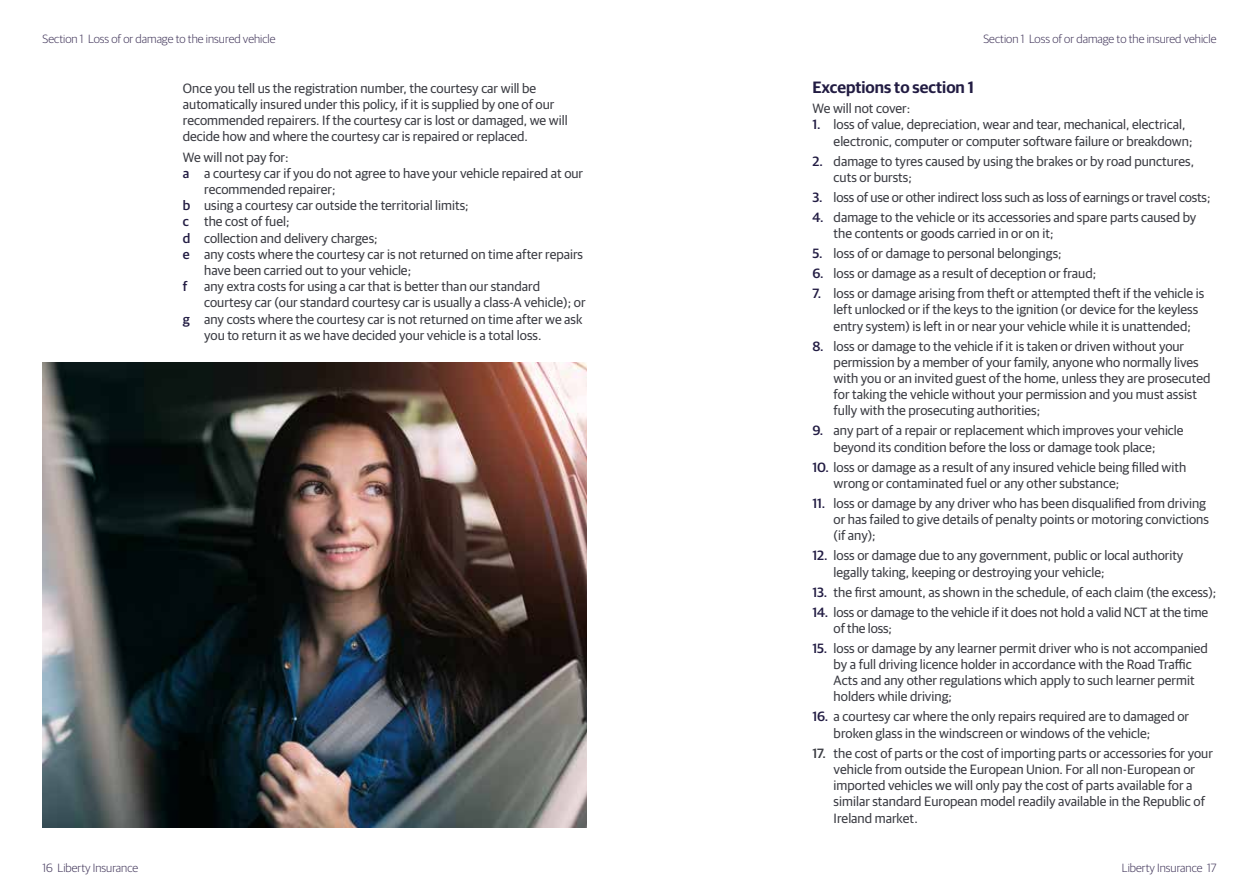
<style>
.page{position:relative;width:1259px;height:893px;background:#fff}
.page>*{position:absolute;margin:0;border:0;box-sizing:border-box;transform-origin:0 0}
.LIB_H2{font:600 16.5px "Guardian Sans";color:#221c43}
.body_copy_spaced_tab{font:13.5px/16.2px "Guardian Sans";color:#3b3c43}
.LIB_body_copy_spaced{font:13.5px/16.2px "Guardian Sans";color:#3b3c43}
.t1{font:300 12px "Guardian Sans";color:#403459}
.s1{font-weight:500;color:#221c43}
.s2{font-weight:500}
</style>
<div class="page">
<img style="left:43px;top:362px;width:544px;height:465px">
<p class="t1" style="left:43px;top:30px;width:235px">Section 1 Loss of or damage to the insured vehicle</p>
<p class="t1" style="left:983px;top:30px;width:235px">Section 1 Loss of or damage to the insured vehicle</p>
<p class="LIB_body_copy_spaced" style="left:183px;top:79px;width:386px">Once you tell us the registration number, the courtesy car will be automatically insured under this policy, if it is supplied by one of our recommended repairers. If the courtesy car is lost or damaged, we will decide how and where the courtesy car is repaired or replaced.</p>
<p class="LIB_body_copy_spaced" style="left:183px;top:148px;width:107px">We will not pay for:</p>
<p class="LIB_body_copy_spaced" style="left:204px;top:164px;width:380px;text-indent:-21px"><span class="s1">a</span> a courtesy car if you do not agree to have your vehicle repaired at our recommended repairer;</p>
<p class="LIB_body_copy_spaced" style="left:183px;top:196px;width:287px"><span class="s1">b</span> using a courtesy car outside the territorial limits;</p>
<p class="LIB_body_copy_spaced" style="left:183px;top:213px;width:108px"><span class="s1">c</span> the cost of fuel;</p>
<p class="LIB_body_copy_spaced" style="left:183px;top:229px;width:196px"><span class="s1">d</span> collection and delivery charges;</p>
<p class="LIB_body_copy_spaced" style="left:204px;top:245px;width:380px;text-indent:-21px"><span class="s1">e</span> any costs where the courtesy car is not returned on time after repairs have been carried out to your vehicle;</p>
<p class="LIB_body_copy_spaced" style="left:204px;top:277px;width:383px;text-indent:-21px"><span class="s1">f</span> any extra costs for using a car that is better than our standard courtesy car (our standard courtesy car is usually a class-A vehicle); or</p>
<p class="LIB_body_copy_spaced" style="left:204px;top:310px;width:380px;text-indent:-21px"><span class="s1">g</span> any costs where the courtesy car is not returned on time after we ask you to return it as we have decided your vehicle is a total loss.</p>
<p class="LIB_H2" style="left:812px;top:75px;width:163px">Exceptions to section 1</p>
<p class="LIB_body_copy_spaced" style="left:812px;top:99px;width:99px">We will not cover:</p>
<p class="body_copy_spaced_tab" style="left:833px;top:116px;width:360px;text-indent:-21px"><span class="s1">1.</span> loss of value, depreciation, wear and tear, mechanical, electrical, electronic, computer or computer software failure or breakdown;</p>
<p class="body_copy_spaced_tab" style="left:833px;top:152px;width:362px;text-indent:-21px"><span class="s1">2.</span> damage to tyres caused by using the brakes or by road punctures, cuts or bursts;</p>
<p class="body_copy_spaced_tab" style="left:812px;top:188px;width:400px"><span class="s1">3.</span> loss of use or other indirect loss such as loss of earnings or travel costs;</p>
<p class="body_copy_spaced_tab" style="left:833px;top:208px;width:364px;text-indent:-21px"><span class="s1">4.</span> damage to the vehicle or its accessories and spare parts caused by the contents or goods carried in or on it;</p>
<p class="body_copy_spaced_tab" style="left:812px;top:244px;width:251px"><span class="s1">5.</span> loss of or damage to personal belongings;</p>
<p class="body_copy_spaced_tab" style="left:812px;top:264px;width:285px"><span class="s1">6.</span> loss or damage as a result of deception or fraud;</p>
<p class="body_copy_spaced_tab" style="left:833px;top:284px;width:372px;text-indent:-21px"><span class="s1">7.</span> loss or damage arising from theft or attempted theft if the vehicle is left unlocked or if the keys to the ignition (or device for the keyless entry system) is left in or near your vehicle while it is unattended;</p>
<p class="body_copy_spaced_tab" style="left:833px;top:337px;width:378px;text-indent:-21px"><span class="s1">8.</span> loss or damage to the vehicle if it is taken or driven without your permission by a member of your family, anyone who normally lives with you or an invited guest of the home, unless they are prosecuted for taking the vehicle without your permission and you must assist fully with the prosecuting authorities;</p>
<p class="body_copy_spaced_tab" style="left:812px;top:422px;width:373px;text-align:center"><span class="s1">9.</span> any part of a repair or replacement which improves your vehicle beyond its condition before the loss or damage took place;</p>
<p class="body_copy_spaced_tab" style="left:833px;top:458px;width:354px;text-indent:-21px"><span class="s1">10.</span> loss or damage as a result of any insured vehicle being filled with wrong or contaminated fuel or any other substance;</p>
<p class="body_copy_spaced_tab" style="left:833px;top:494px;width:377px;text-indent:-21px"><span class="s1">11.</span> loss or damage by any driver who has been disqualified from driving or has failed to give details of penalty points or motoring convictions (if any);</p>
<p class="body_copy_spaced_tab" style="left:833px;top:547px;width:351px;text-indent:-21px"><span class="s1">12.</span> loss or damage due to any government, public or local authority legally taking, keeping or destroying your vehicle;</p>
<p class="body_copy_spaced_tab" style="left:812px;top:583px;width:405px"><span class="s1">13.</span> the first amount, as shown in the schedule, of each claim (the excess);</p>
<p class="body_copy_spaced_tab" style="left:833px;top:603px;width:376px;text-indent:-21px"><span class="s1">14.</span> loss or damage to the vehicle if it does not hold a valid NCT at the time of the loss;</p>
<p class="body_copy_spaced_tab" style="left:833px;top:639px;width:376px;text-indent:-21px"><span class="s1">15.</span> loss or damage by any learner permit driver who is not accompanied by a full driving licence holder in accordance with the Road Traffic Acts and any other regulations which apply to such learner permit holders while driving;</p>
<p class="body_copy_spaced_tab" style="left:833px;top:708px;width:357px;text-indent:-21px"><span class="s1">16.</span> a courtesy car where the only repairs required are to damaged or broken glass in the windscreen or windows of the vehicle;</p>
<p class="body_copy_spaced_tab" style="left:833px;top:744px;width:381px;text-indent:-21px"><span class="s2">17.</span> the cost of parts or the cost of importing parts or accessories for your vehicle from outside the European Union. For all non-European or imported vehicles we will only pay the cost of parts available for a similar standard European model readily available in the Republic of Ireland market.</p>
<p class="t1" style="left:43px;top:859px;width:97px">16 Liberty Insurance</p>
<p class="t1" style="left:1121px;top:859px;width:96px">Liberty Insurance 17</p>
</div>
